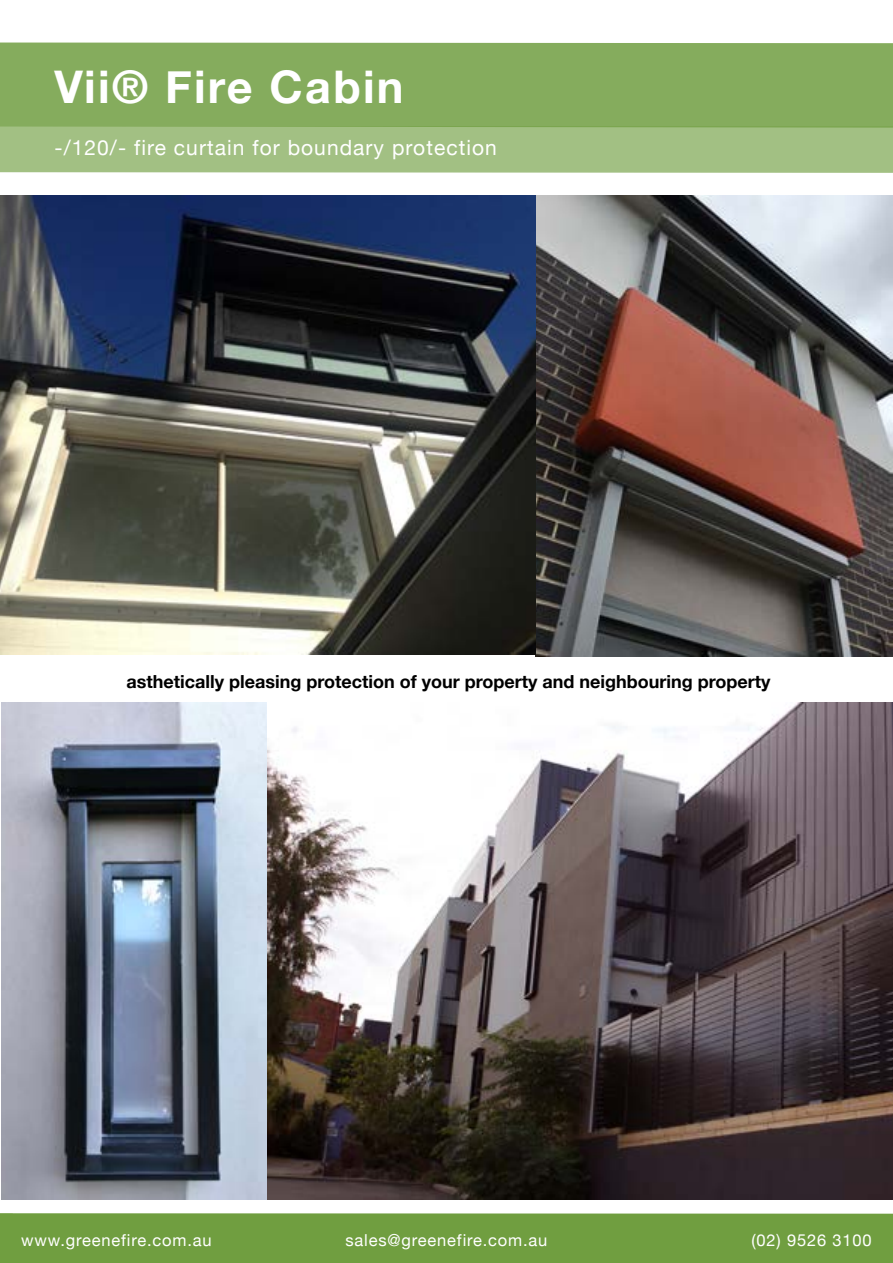
<style>
.page{position:relative;width:893px;height:1263px;background:#fff}
.page>*{position:absolute;margin:0;border:0;box-sizing:border-box;transform-origin:0 0}
.t1{font:700 45px "Helvetica Neue";letter-spacing:.05em;color:#fff}
.t2{font:21px "Helvetica Neue";letter-spacing:.05em;color:#fff}
.t3{font:700 18px "Helvetica Neue";color:#000}
.t4{font:16.5px "Helvetica Neue";letter-spacing:.05em;color:#fff}
</style>
<div class="page">
<img style="left:1px;top:703px;width:892px;height:496px">
<div style="left:0;top:1213px;width:893px;height:50px;background:#709e40"></div>
<div style="left:0;top:128px;width:893px;height:45px;background:#a2c083"></div>
<div style="left:0;top:43px;width:893px;height:85px;background:#85ac5d"></div>
<img style="left:0;top:196px;width:893px;height:460px">
<h1 class="t1" style="left:55px;top:52px;width:351px">Vii® Fire Cabin</h1>
<p class="t2" style="left:55px;top:132px;width:444px">-/120/- fire curtain for boundary protection</p>
<p class="t3" style="left:127px;top:667px;width:645px">asthetically pleasing protection of your property and neighbouring property</p>
<p class="t4" style="left:21px;top:1228px;width:192px">www.greenefire.com.au</p>
<p class="t4" style="left:346px;top:1228px;width:203px">sales@greenefire.com.au</p>
<p class="t4" style="left:751px;top:1228px;width:122px">(02) 9526 3100</p>
</div>
